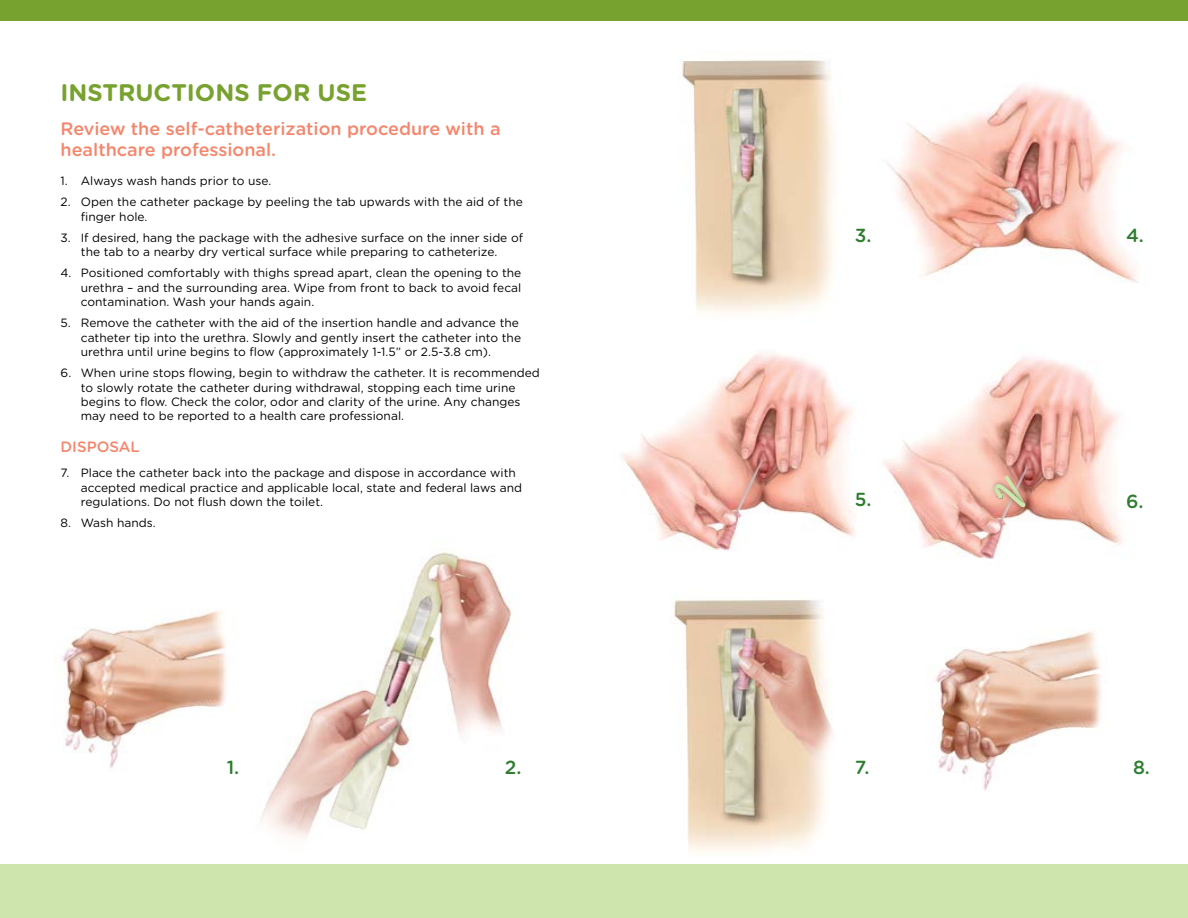
<style>
.page{position:relative;width:1188px;height:918px;background:#fff}
.page>*{position:absolute;margin:0;border:0;box-sizing:border-box;transform-origin:0 0}
.t1{font:700 24px "Gotham Rounded";color:#78a22f}
.t2{font:500 18.9px "Gotham Rounded";color:#2d7d2f}
.t3{font:500 18px/21.6px "Gotham Rounded";color:#f5866c}
.t4{font:500 15px "Gotham Rounded";color:#f5866c}
.t5{font:12px/14.4px "Gotham Rounded";color:#000}
</style>
<div class="page">
<div style="left:0;top:864px;width:1188px;height:54px;background:#cfe5ae"></div>
<div style="left:0;top:0;width:1188px;height:20px;background:#78a22f"></div>
<img style="left:261px;top:552px;width:251px;height:288px">
<img style="left:61px;top:610px;width:166px;height:158px">
<img style="left:883px;top:357px;width:239px;height:202px">
<svg style="left:989px;top:473px;width:41px;height:42px;background:#d3a48f"></svg>
<img style="left:622px;top:352px;width:234px;height:199px">
<img style="left:935px;top:630px;width:166px;height:161px">
<img style="left:674px;top:599px;width:159px;height:253px">
<img style="left:887px;top:85px;width:252px;height:198px">
<img style="left:682px;top:60px;width:152px;height:253px">
<h1 class="t1" style="left:61px;top:81px;width:308px">INSTRUCTIONS FOR USE</h1>
<h3 class="t3" style="left:61px;top:119px;width:442px">Review the self-catheterization procedure with a healthcare professional.</h3>
<p class="t5" style="left:61px;top:174px;width:212px">1. Always wash hands prior to use.</p>
<p class="t5" style="left:81px;top:195px;width:444px;text-indent:-20px">2. Open the catheter package by peeling the tab upwards with the aid of the finger hole.</p>
<p class="t5" style="left:61px;top:231px;width:464px;text-align:center">3. If desired, hang the package with the adhesive surface on the inner side of the tab to a nearby dry vertical surface while preparing to catheterize.</p>
<p class="t5" style="left:81px;top:267px;width:442px;text-align:justify;text-indent:-20px">4. Positioned comfortably with thighs spread apart, clean the opening to the urethra – and the surrounding area. Wipe from front to back to avoid fecal contamination. Wash your hands again.</p>
<p class="t5" style="left:81px;top:316px;width:442px;text-indent:-20px">5. Remove the catheter with the aid of the insertion handle and advance the catheter tip into the urethra. Slowly and gently insert the catheter into the urethra until urine begins to flow (approximately 1-1.5” or 2.5-3.8 cm).</p>
<p class="t5" style="left:81px;top:366px;width:461px;text-indent:-20px">6. When urine stops flowing, begin to withdraw the catheter. It is recommended to slowly rotate the catheter during withdrawal, stopping each time urine begins to flow. Check the color, odor and clarity of the urine. Any changes may need to be reported to a health care professional.</p>
<p class="t4" style="left:61px;top:440px;width:81px">DISPOSAL</p>
<p class="t5" style="left:81px;top:466px;width:443px;text-indent:-20px">7. Place the catheter back into the package and dispose in accordance with accepted medical practice and applicable local, state and federal laws and regulations. Do not flush down the toilet.</p>
<p class="t5" style="left:61px;top:516px;width:97px">8. Wash hands.</p>
<h2 class="t2" style="left:855px;top:227px;width:18px">3.</h2>
<h2 class="t2" style="left:1126px;top:227px;width:19px">4.</h2>
<h2 class="t2" style="left:855px;top:491px;width:18px">5.</h2>
<h2 class="t2" style="left:1126px;top:493px;width:19px">6.</h2>
<h2 class="t2" style="left:227px;top:759px;width:14px">1.</h2>
<h2 class="t2" style="left:505px;top:759px;width:18px">2.</h2>
<h2 class="t2" style="left:855px;top:759px;width:16px">7.</h2>
<h2 class="t2" style="left:1133px;top:759px;width:18px">8.</h2>
</div>
